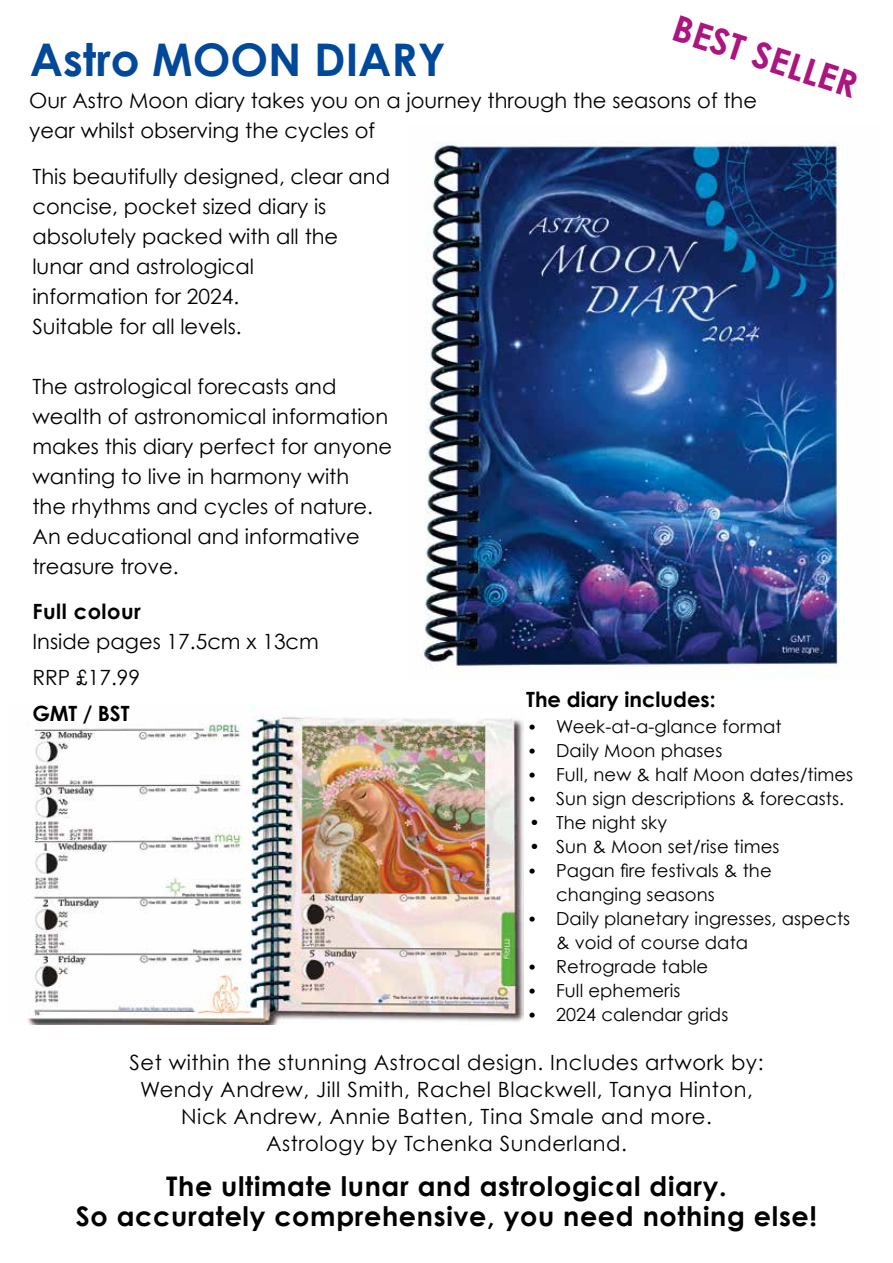
<style>
.page{position:relative;width:893px;height:1263px;background:#fff}
.page>*{position:absolute;margin:0;border:0;box-sizing:border-box;transform-origin:0 0}
.t1{font:700 45px "Century Gothic";color:#00489a}
.t2{font:700 36px "Century Gothic";color:#ac1480}
.t3{font:700 27px/30px "Century Gothic";letter-spacing:.025em;color:#000;text-align:center}
.t4{font:21px/30px "Century Gothic";color:#000}
.t5{font:21px/27px "Century Gothic";letter-spacing:.025em;color:#000;text-align:center}
.t6{font:700 21px "Century Gothic";color:#000}
.t7{font:700 21px "Century Gothic";letter-spacing:.025em;color:#000}
.t8{font:18px/24px "Century Gothic";letter-spacing:.005em;color:#000}
.s1{font-family:"Times"}
</style>
<div class="page">
<img style="left:27px;top:706px;width:496px;height:318px">
<img style="left:423px;top:141px;width:417px;height:537px">
<h2 class="t2" style="left:681px;top:5px;width:194px;rotate:18deg">BEST SELLER</h2>
<h1 class="t1" style="left:30px;top:32px;width:417px">Astro MOON DIARY</h1>
<p class="t4" style="left:29px;top:85px;width:729px">Our Astro Moon diary takes you on a journey through the seasons of the year whilst observing the cycles of</p>
<p class="t4" style="left:32px;top:161px;width:359px">This beautifully designed, clear and concise, pocket sized diary is absolutely packed with all the lunar and astrological<br>information for 2024.<br>Suitable for all levels.</p>
<p class="t4" style="left:32px;top:371px;width:361px">The astrological forecasts and wealth of astronomical information makes this diary perfect for anyone wanting to live in harmony with<br>the rhythms and cycles of nature.<br>An educational and informative treasure trove.</p>
<p class="t7" style="left:32px;top:598px;width:110px">Full colour</p>
<p class="t4" style="left:32px;top:623px;width:288px;line-height:36px">Inside pages 17.5cm x 13cm<br>RRP £17.99</p>
<p class="t6" style="left:32px;top:700px;width:99px">GMT / BST</p>
<p class="t6" style="left:526px;top:686px;width:191px">The diary includes:</p>
<p class="t8" style="left:529px;top:715px;width:254px"><span class="s1">•</span> Week-at-a-glance format</p>
<p class="t8" style="left:529px;top:739px;width:195px"><span class="s1">•</span> Daily Moon phases</p>
<p class="t8" style="left:529px;top:763px;width:326px"><span class="s1">•</span> Full, new &amp; half Moon dates/times</p>
<p class="t8" style="left:529px;top:787px;width:316px"><span class="s1">•</span> Sun sign descriptions &amp; forecasts.</p>
<p class="t8" style="left:529px;top:810px;width:139px">• The night sky</p>
<p class="t8" style="left:529px;top:834px;width:252px">• Sun &amp; Moon set/rise times</p>
<p class="t8" style="left:556px;top:858px;width:217px;text-indent:-27px"><span class="s1">•</span> Pagan fire festivals &amp; the changing seasons</p>
<p class="t8" style="left:556px;top:906px;width:296px;text-indent:-27px"><span class="s1">•</span> Daily planetary ingresses, aspects &amp; void of course data</p>
<p class="t8" style="left:529px;top:954px;width:181px"><span class="s1">•</span> Retrograde table</p>
<p class="t8" style="left:529px;top:978px;width:153px"><span class="s1">•</span> Full ephemeris</p>
<p class="t8" style="left:529px;top:1002px;width:201px"><span class="s1">•</span> 2024 calendar grids</p>
<p class="t5" style="left:130px;top:1048px;width:635px">Set within the stunning Astrocal design. Includes artwork by:<br>Wendy Andrew, Jill Smith, Rachel Blackwell, Tanya Hinton, Nick Andrew, Annie Batten, Tina Smale and more.<br>Astrology by Tchenka Sunderland.</p>
<p class="t3" style="left:76px;top:1170px;width:743px">The ultimate lunar and astrological diary.<br>So accurately comprehensive, you need nothing else!</p>
</div>
